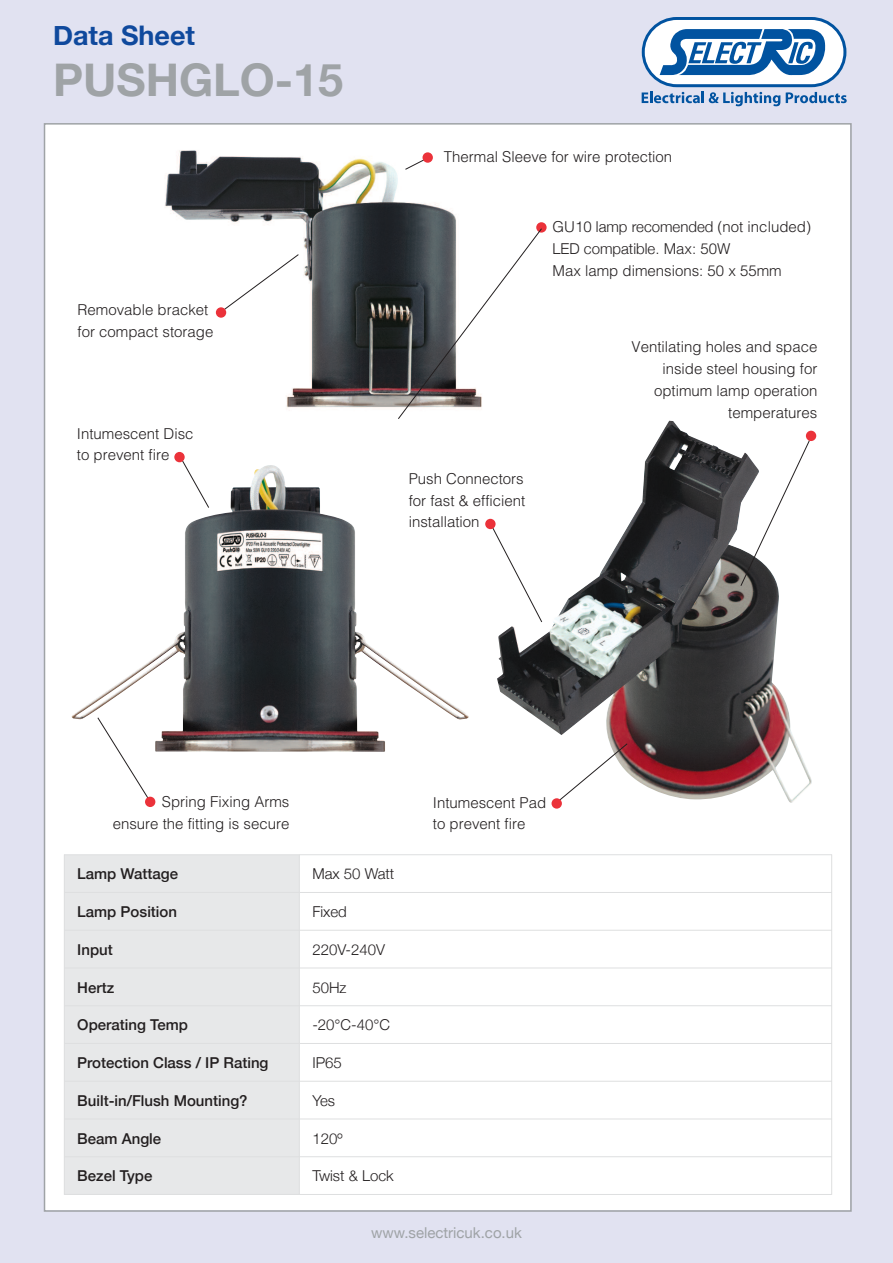
<style>
.page{position:relative;width:893px;height:1263px;background:#e1e2f1}
.page>*{position:absolute;margin:0;border:0;box-sizing:border-box;transform-origin:0 0}
.t1{font:700 45px "Helvetica Neue";color:#9fa3a6}
.t2{font:700 27px "Helvetica Neue";color:#0f499d}
.t3{font:300 15px/21.8px "Helvetica";color:#231f20}
.t4{font:500 15px "Helvetica Neue";color:#231f20}
.t5{font:300 15px "Helvetica Neue";color:#231f20}
.t6{font:15px "Helvetica Neue";color:#9fa3a6}
.s1{font-family:"Helvetica Neue"}
.s2{font-family:"Helvetica"}
</style>
<div class="page">
<div style="left:45px;top:125px;width:805px;height:1085px;background:#fff"></div>
<svg style="left:642px;top:17px;width:205px;height:89px"></svg>
<div style="left:64px;top:854px;width:235px;height:38px;background:#e7e8e9"></div>
<div style="left:64px;top:892px;width:235px;height:38px;background:#e7e8e9"></div>
<div style="left:64px;top:930px;width:235px;height:38px;background:#e7e8e9"></div>
<div style="left:64px;top:968px;width:235px;height:38px;background:#e7e8e9"></div>
<div style="left:64px;top:1006px;width:235px;height:37px;background:#e7e8e9"></div>
<div style="left:64px;top:1043px;width:235px;height:38px;background:#e7e8e9"></div>
<div style="left:64px;top:1081px;width:235px;height:38px;background:#e7e8e9"></div>
<div style="left:64px;top:1119px;width:235px;height:38px;background:#e7e8e9"></div>
<div style="left:64px;top:1157px;width:235px;height:38px;background:#e7e8e9"></div>
<hr style="left:64px;top:854px;width:1px;height:341px;background:#dedfe0">
<hr style="left:299px;top:854px;width:1px;height:341px;background:#dedfe0">
<hr style="left:831px;top:854px;width:1px;height:341px;background:#dedfe0">
<hr style="left:64px;top:854px;width:768px;height:1px;background:#dedfe0">
<hr style="left:64px;top:892px;width:768px;height:1px;background:#dedfe0">
<hr style="left:64px;top:930px;width:768px;height:1px;background:#dedfe0">
<hr style="left:64px;top:968px;width:768px;height:1px;background:#dedfe0">
<hr style="left:64px;top:1005px;width:768px;height:1px;background:#dedfe0">
<hr style="left:64px;top:1043px;width:768px;height:1px;background:#dedfe0">
<hr style="left:64px;top:1081px;width:768px;height:1px;background:#dedfe0">
<hr style="left:64px;top:1119px;width:768px;height:1px;background:#dedfe0">
<hr style="left:64px;top:1156px;width:768px;height:1px;background:#dedfe0">
<hr style="left:64px;top:1194px;width:768px;height:1px;background:#dedfe0">
<div style="left:536px;top:222px;width:11px;height:11px;background:#eb323a;border-radius:50%"></div>
<img style="left:497px;top:421px;width:315px;height:382px">
<svg style="left:491px;top:525px;width:51px;height:97px"></svg>
<div style="left:485px;top:519px;width:11px;height:10px;background:#eb323a;border-radius:50%"></div>
<img style="left:165px;top:150px;width:335px;height:280px">
<img style="left:71px;top:465px;width:398px;height:287px">
<svg style="left:222px;top:254px;width:77px;height:57px"></svg>
<div style="left:216px;top:307px;width:10px;height:11px;background:#eb323a;border-radius:50%"></div>
<svg style="left:405px;top:157px;width:24px;height:13px"></svg>
<div style="left:423px;top:152px;width:10px;height:11px;background:#eb323a;border-radius:50%"></div>
<svg style="left:556px;top:743px;width:71px;height:60px"></svg>
<div style="left:552px;top:798px;width:10px;height:11px;background:#eb323a;border-radius:50%"></div>
<svg style="left:180px;top:459px;width:29px;height:49px"></svg>
<div style="left:174px;top:452px;width:11px;height:10px;background:#eb323a;border-radius:50%"></div>
<svg style="left:98px;top:717px;width:50px;height:81px"></svg>
<div style="left:145px;top:797px;width:10px;height:10px;background:#eb323a;border-radius:50%"></div>
<svg style="left:741px;top:440px;width:69px;height:146px"></svg>
<div style="left:806px;top:431px;width:10px;height:10px;background:#eb323a;border-radius:50%"></div>
<svg style="left:398px;top:228px;width:144px;height:191px"></svg>
<h2 class="t2" style="left:53px;top:19px;width:144px">Data Sheet</h2>
<h1 class="t1" style="left:53px;top:52px;width:292px">PUSHGLO-15</h1>
<p class="t3" style="left:78px;top:298px;width:137px">Removable bracket for compact storage</p>
<p class="t3" style="left:77px;top:422px;width:118px;line-height:21.3px">Intumescent Disc to prevent fire</p>
<p class="t3" style="left:444px;top:145px;width:230px">Thermal Sleeve for wire protection</p>
<p class="t3" style="left:553px;top:215px;width:260px">GU10 <span class="s1">lamp recomended</span> (not included)</p>
<p class="t5" style="left:553px;top:240px;width:179px">LED compatible<span class="s2">. Max: 50W</span></p>
<p class="t3" style="left:553px;top:259px;width:231px">Max lamp dimensions: 50 x 55mm</p>
<p class="t3" style="left:409px;top:467px;width:118px;line-height:21.1px;text-align:justify">Push Connectors for fast &amp; efficient installation</p>
<p class="t3" style="left:631px;top:335px;width:187px;text-align:right">Ventilating holes and space inside steel housing for optimum lamp operation temperatures</p>
<p class="t3" style="left:113px;top:790px;width:178px;text-align:right">Spring Fixing Arms ensure the fitting is secure</p>
<p class="t4" style="left:77px;top:865px;width:102px">Lamp Wattage</p>
<p class="t5" style="left:312px;top:865px;width:84px">Max 50 Watt</p>
<p class="t4" style="left:77px;top:902px;width:101px">Lamp Position</p>
<p class="t5" style="left:312px;top:902px;width:36px">Fixed</p>
<p class="t4" style="left:77px;top:940px;width:37px">Input</p>
<p class="t5" style="left:312px;top:940px;width:74px">220V-240V</p>
<p class="t4" style="left:77px;top:978px;width:38px">Hertz</p>
<p class="t5" style="left:312px;top:978px;width:36px">50Hz</p>
<p class="t4" style="left:77px;top:1016px;width:112px">Operating Temp</p>
<p class="t5" style="left:312px;top:1016px;width:79px">-20°C-40°C</p>
<p class="t4" style="left:77px;top:1053px;width:193px">Protection Class / IP Rating</p>
<p class="t5" style="left:312px;top:1053px;width:31px">IP65</p>
<p class="t4" style="left:77px;top:1091px;width:172px">Built-in/Flush Mounting?</p>
<p class="t5" style="left:312px;top:1091px;width:24px">Yes</p>
<p class="t4" style="left:77px;top:1129px;width:85px">Beam Angle</p>
<p class="t5" style="left:312px;top:1129px;width:32px">120º</p>
<p class="t4" style="left:77px;top:1167px;width:77px">Bezel Type</p>
<p class="t5" style="left:312px;top:1167px;width:83px">Twist &amp; Lock</p>
<p class="t3" style="left:433px;top:791px;width:115px;line-height:21.3px">Intumescent Pad to prevent fire</p>
<p class="t6" style="left:371px;top:1224px;width:152px">www.selectricuk.co.uk</p>
</div>
